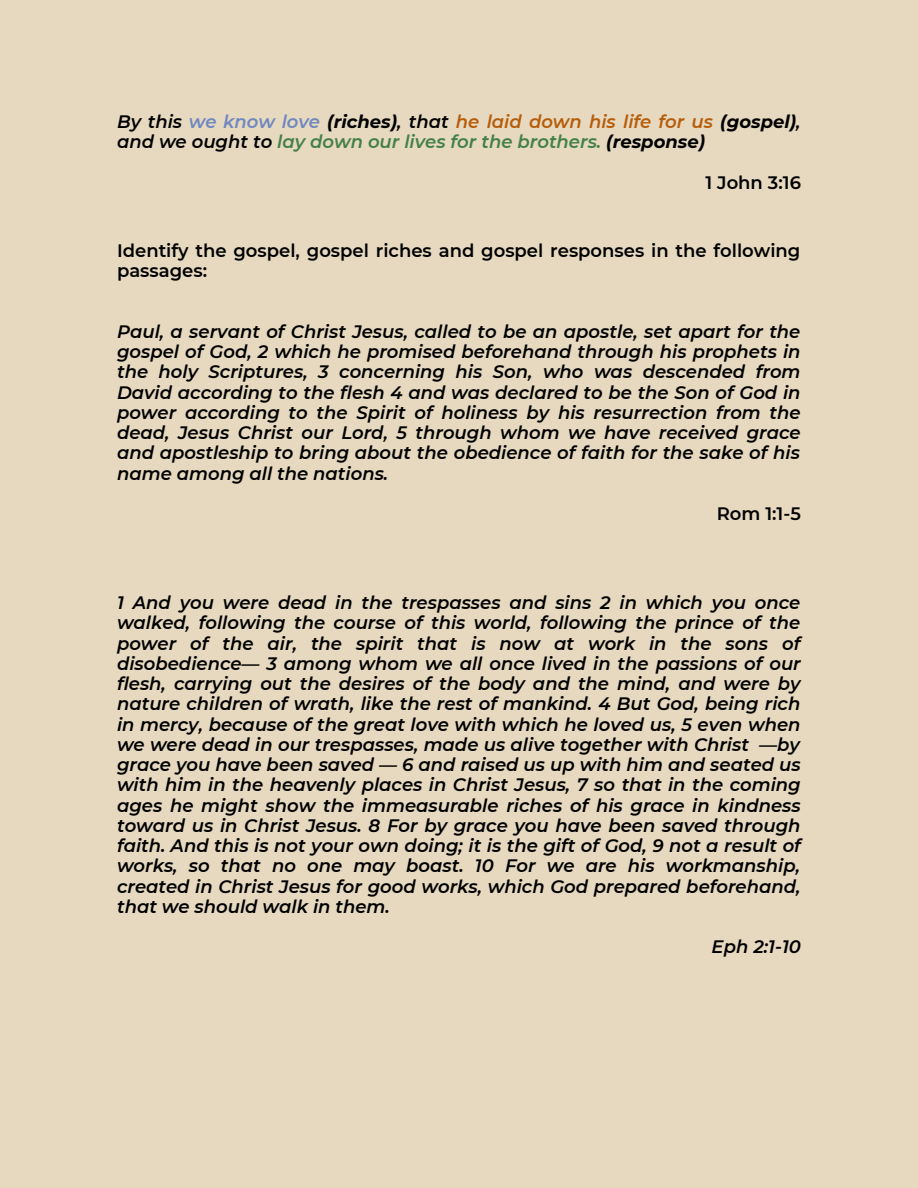
<style>
.page{position:relative;width:918px;height:1188px;background:#e6d9c0}
.page>*{position:absolute;margin:0;border:0;box-sizing:border-box;transform-origin:0 0}
.t1{font:italic 600 18px/20.2px "Montserrat";color:#000;text-align:justify}
.t2{font:italic 600 18px/20.2px "Montserrat";color:#438047}
.t3{font:600 18px/20.2px "Montserrat";color:#000}
.s1{color:#000}
.s2{color:#7088bf}
.s3{font-weight:700;color:#000}
.s4{color:#b65d0b}
</style>
<div class="page">
<p class="t2" style="left:117px;top:111px;width:685px"><span class="s1">By this</span> <span class="s2">we know love</span> <span class="s3">(riches)</span><span class="s1">, that</span> <span class="s4">he laid down his life for us</span> <span class="s3">(gospel)</span><span class="s1">, and we ought to</span> lay down our lives for the brothers. <span class="s3">(response)</span></p>
<p class="t3" style="left:705px;top:172px;width:97px">1 John 3:16</p>
<p class="t3" style="left:117px;top:240px;width:685px">Identify the gospel, gospel riches and gospel responses in the following passages:</p>
<p class="t1" style="left:117px;top:321px;width:685px">Paul, a servant of Christ Jesus, called to be an apostle, set apart for the gospel of God, 2 which he promised beforehand through his prophets in the holy Scriptures, 3 concerning his Son, who was descended from David according to the flesh 4 and was declared to be the Son of God in power according to the Spirit of holiness by his resurrection from the dead, Jesus Christ our Lord, 5 through whom we have received grace and apostleship to bring about the obedience of faith for the sake of his name among all the nations.</p>
<p class="t3" style="left:717px;top:503px;width:86px">Rom 1:1-5</p>
<p class="t1" style="left:117px;top:592px;width:685px">1 And you were dead in the trespasses and sins 2 in which you once walked, following the course of this world, following the prince of the power of the air, the spirit that is now at work in the sons of disobedience— 3 among whom we all once lived in the passions of our flesh, carrying out the desires of the body and the mind, and were by nature children of wrath, like the rest of mankind. 4 But God, being rich in mercy, because of the great love with which he loved us, 5 even when we were dead in our trespasses, made us alive together with Christ —by grace you have been saved — 6 and raised us up with him and seated us with him in the heavenly places in Christ Jesus, 7 so that in the coming ages he might show the immeasurable riches of his grace in kindness toward us in Christ Jesus. 8 For by grace you have been saved through faith. And this is not your own doing; it is the gift of God, 9 not a result of works, so that no one may boast. 10 For we are his workmanship, created in Christ Jesus for good works, which God prepared beforehand, that we should walk in them.</p>
<p class="t1" style="left:712px;top:937px;width:91px">Eph 2:1-10</p>
</div>
